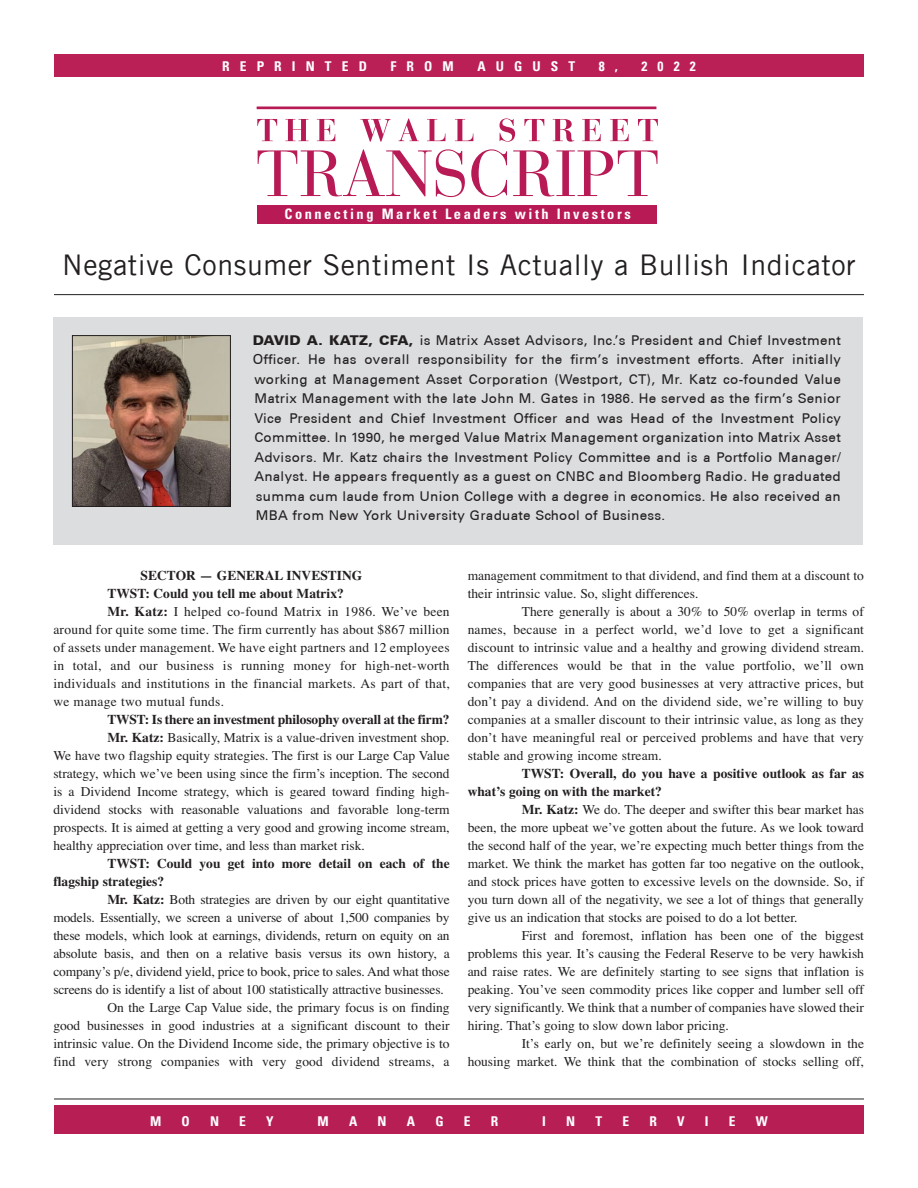
<style>
.page{position:relative;width:918px;height:1188px;background:#fff}
.page>*{position:absolute;margin:0;border:0;box-sizing:border-box;transform-origin:0 0}
.Industry{font:28.5px "Trade Gothic LT";letter-spacing:.02em;color:#231f20}
.t1{font:700 condensed 14.4px "Univers LT";letter-spacing:.175em;color:#fff}
.Body_Text{font:13.5px/18px "Times";color:#231f20;text-align:justify}
.Biography_1{font:500 13.5px/19.5px "Univers CE";letter-spacing:.02em;color:#231f20;text-align:justify}
.Body_Text-2{font:700 13.5px/18px "Times";color:#231f20}
.t2{font:700 condensed 13.5px "Univers LT";letter-spacing:.75em;color:#fff}
.s1{font-weight:900}
.s2{font-weight:700}
</style>
<div class="page">
<div style="left:53px;top:318px;width:810px;height:227px;background:#dcdddf"></div>
<hr style="left:54px;top:294px;width:810px;height:1px;background:#231f20">
<div style="left:54px;top:1105px;width:810px;height:29px;background:#b71e54"></div>
<hr style="left:54px;top:1099px;width:810px;height:1px;background:#231f20">
<div style="left:54px;top:54px;width:810px;height:22px;background:#ba2056"></div>
<div style="left:257px;top:205px;width:399px;height:19px;background:#b71a54"></div>
<svg style="left:257px;top:119px;width:20px;height:22px"></svg>
<svg style="left:285px;top:119px;width:24px;height:22px"></svg>
<svg style="left:317px;top:119px;width:18px;height:22px"></svg>
<svg style="left:360px;top:119px;width:31px;height:23px"></svg>
<svg style="left:399px;top:118px;width:20px;height:23px"></svg>
<svg style="left:427px;top:119px;width:18px;height:22px"></svg>
<svg style="left:455px;top:119px;width:18px;height:22px"></svg>
<svg style="left:500px;top:118px;width:15px;height:24px"></svg>
<svg style="left:524px;top:119px;width:20px;height:22px"></svg>
<svg style="left:553px;top:119px;width:21px;height:23px"></svg>
<svg style="left:582px;top:119px;width:19px;height:22px"></svg>
<svg style="left:610px;top:119px;width:19px;height:22px"></svg>
<svg style="left:638px;top:119px;width:20px;height:22px"></svg>
<svg style="left:258px;top:149px;width:207px;height:48px"></svg>
<svg style="left:471px;top:149px;width:36px;height:48px"></svg>
<svg style="left:513px;top:150px;width:145px;height:46px"></svg>
<hr style="left:257px;top:107px;width:399px;height:2px;background:#b71a54">
<img style="left:74px;top:337px;width:155px;height:168px">
<div style="left:72px;top:335px;width:159px;height:172px;border:1px solid #231f20"></div>
<p class="t2" style="left:222px;top:58px;width:146px">REPRINTED</p>
<p class="t2" style="left:390px;top:58px;width:65px">FROM</p>
<p class="t2" style="left:477px;top:58px;width:99px">AUGUST</p>
<p class="t2" style="left:599px;top:58px;width:21px">8 ,</p>
<p class="t2" style="left:641px;top:58px;width:56px">2022</p>
<p class="t1" style="left:284px;top:206px;width:348px">Connecting Market Leaders with Investors</p>
<p class="Industry" style="left:62px;top:248px;width:795px">Negative Consumer Sentiment Is Actually a Bullish Indicator</p>
<p class="Biography_1" style="left:253px;top:330px;width:590px"><span class="s1">DAVID A. KATZ, CFA,</span> is Matrix Asset Advisors, Inc.’s President and Chief Investment Officer. He has overall responsibility for the firm’s investment efforts. After initially working at Management Asset Corporation (Westport, CT), Mr. Katz co-founded Value Matrix Management with the late John M. Gates in 1986. He served as the firm’s Senior Vice President and Chief Investment Officer and was Head of the Investment Policy Committee. In 1990, he merged Value Matrix Management organization into Matrix Asset Advisors. Mr. Katz chairs the Investment Policy Committee and is a Portfolio Manager/ Analyst. He appears frequently as a guest on CNBC and Bloomberg Radio. He graduated summa cum laude from Union College with a degree in economics. He also received an MBA from New York University Graduate School of Business.</p>
<p class="Body_Text-2" style="left:141px;top:567px;width:223px">SECTOR — GENERAL INVESTING</p>
<p class="Body_Text-2" style="left:107px;top:585px;width:238px">TWST: Could you tell me about Matrix?</p>
<p class="Body_Text" style="left:53px;top:603px;width:398px;text-indent:54px"><span class="s2">Mr. Katz:</span> I helped co-found Matrix in 1986. We’ve been around for quite some time. The firm currently has about $867 million of assets under management. We have eight partners and 12 employees in total, and our business is running money for high-net-worth individuals and institutions in the financial markets. As part of that, we manage two mutual funds.</p>
<p class="Body_Text-2" style="left:107px;top:711px;width:344px">TWST: Is there an investment philosophy overall at the firm?</p>
<p class="Body_Text" style="left:53px;top:729px;width:398px;text-indent:54px"><span class="s2">Mr. Katz:</span> Basically, Matrix is a value-driven investment shop.<br>We have two flagship equity strategies. The first is our Large Cap Value strategy, which we’ve been using since the firm’s inception. The second is a Dividend Income strategy, which is geared toward finding high&shy;dividend stocks with reasonable valuations and favorable long-term prospects. It is aimed at getting a very good and growing income stream, healthy appreciation over time, and less than market risk.</p>
<p class="Body_Text-2" style="left:53px;top:855px;width:398px;text-indent:54px">TWST: Could you get into more detail on each of the flagship strategies?</p>
<p class="Body_Text" style="left:53px;top:891px;width:398px;text-indent:54px"><span class="s2">Mr. Katz:</span> Both strategies are driven by our eight quantitative models. Essentially, we screen a universe of about 1,500 companies by these models, which look at earnings, dividends, return on equity on an absolute basis, and then on a relative basis versus its own history, a company’s p/e, dividend yield, price to book, price to sales. And what those screens do is identify a list of about 100 statistically attractive businesses.</p>
<p class="Body_Text" style="left:53px;top:999px;width:398px;text-indent:54px">On the Large Cap Value side, the primary focus is on finding good businesses in good industries at a significant discount to their intrinsic value. On the Dividend Income side, the primary objective is to find very strong companies with very good dividend streams, a</p>
<p class="Body_Text" style="left:468px;top:567px;width:398px">management commitment to that dividend, and find them at a discount to their intrinsic value. So, slight differences.</p>
<p class="Body_Text" style="left:468px;top:603px;width:398px;text-indent:54px">There generally is about a 30% to 50% overlap in terms of names, because in a perfect world, we’d love to get a significant discount to intrinsic value and a healthy and growing dividend stream.<br>The differences would be that in the value portfolio, we’ll own companies that are very good businesses at very attractive prices, but don’t pay a dividend. And on the dividend side, we’re willing to buy companies at a smaller discount to their intrinsic value, as long as they don’t have meaningful real or perceived problems and have that very stable and growing income stream.</p>
<p class="Body_Text-2" style="left:468px;top:765px;width:398px;text-indent:54px">TWST: Overall, do you have a positive outlook as far as what’s going on with the market?</p>
<p class="Body_Text" style="left:468px;top:801px;width:398px;text-indent:54px"><span class="s2">Mr. Katz:</span> We do. The deeper and swifter this bear market has been, the more upbeat we’ve gotten about the future. As we look toward the second half of the year, we’re expecting much better things from the market. We think the market has gotten far too negative on the outlook, and stock prices have gotten to excessive levels on the downside. So, if you turn down all of the negativity, we see a lot of things that generally give us an indication that stocks are poised to do a lot better.</p>
<p class="Body_Text" style="left:468px;top:927px;width:398px;text-indent:54px">First and foremost, inflation has been one of the biggest problems this year. It’s causing the Federal Reserve to be very hawkish and raise rates. We are definitely starting to see signs that inflation is peaking. You’ve seen commodity prices like copper and lumber sell off very significantly. We think that a number of companies have slowed their hiring. That’s going to slow down labor pricing.</p>
<p class="Body_Text" style="left:468px;top:1035px;width:398px;text-align:right">It’s early on, but we’re definitely seeing a slowdown in the<br>housing market. We think that the combination of stocks selling off,</p>
<p class="t2" style="left:150px;top:1113px;width:13px">M</p>
<p class="t2" style="left:182px;top:1113px;width:10px">O</p>
<p class="t2" style="left:210px;top:1113px;width:11px">N</p>
<p class="t2" style="left:239px;top:1113px;width:8px">E</p>
<p class="t2" style="left:266px;top:1113px;width:9px">Y</p>
<p class="t2" style="left:318px;top:1113px;width:13px">M</p>
<p class="t2" style="left:349px;top:1113px;width:10px">A</p>
<p class="t2" style="left:378px;top:1113px;width:11px">N</p>
<p class="t2" style="left:407px;top:1113px;width:10px">A</p>
<p class="t2" style="left:435px;top:1113px;width:10px">G</p>
<p class="t2" style="left:464px;top:1113px;width:8px">E</p>
<p class="t2" style="left:491px;top:1113px;width:9px">R</p>
<p class="t2" style="left:542px;top:1113px;width:5px">I</p>
<p class="t2" style="left:566px;top:1113px;width:11px">N</p>
<p class="t2" style="left:595px;top:1113px;width:8px">T</p>
<p class="t2" style="left:622px;top:1113px;width:8px">E</p>
<p class="t2" style="left:649px;top:1113px;width:9px">R</p>
<p class="t2" style="left:677px;top:1113px;width:9px">V</p>
<p class="t2" style="left:705px;top:1113px;width:5px">I</p>
<p class="t2" style="left:729px;top:1113px;width:8px">E</p>
<p class="t2" style="left:756px;top:1113px;width:14px">W</p>
</div>
